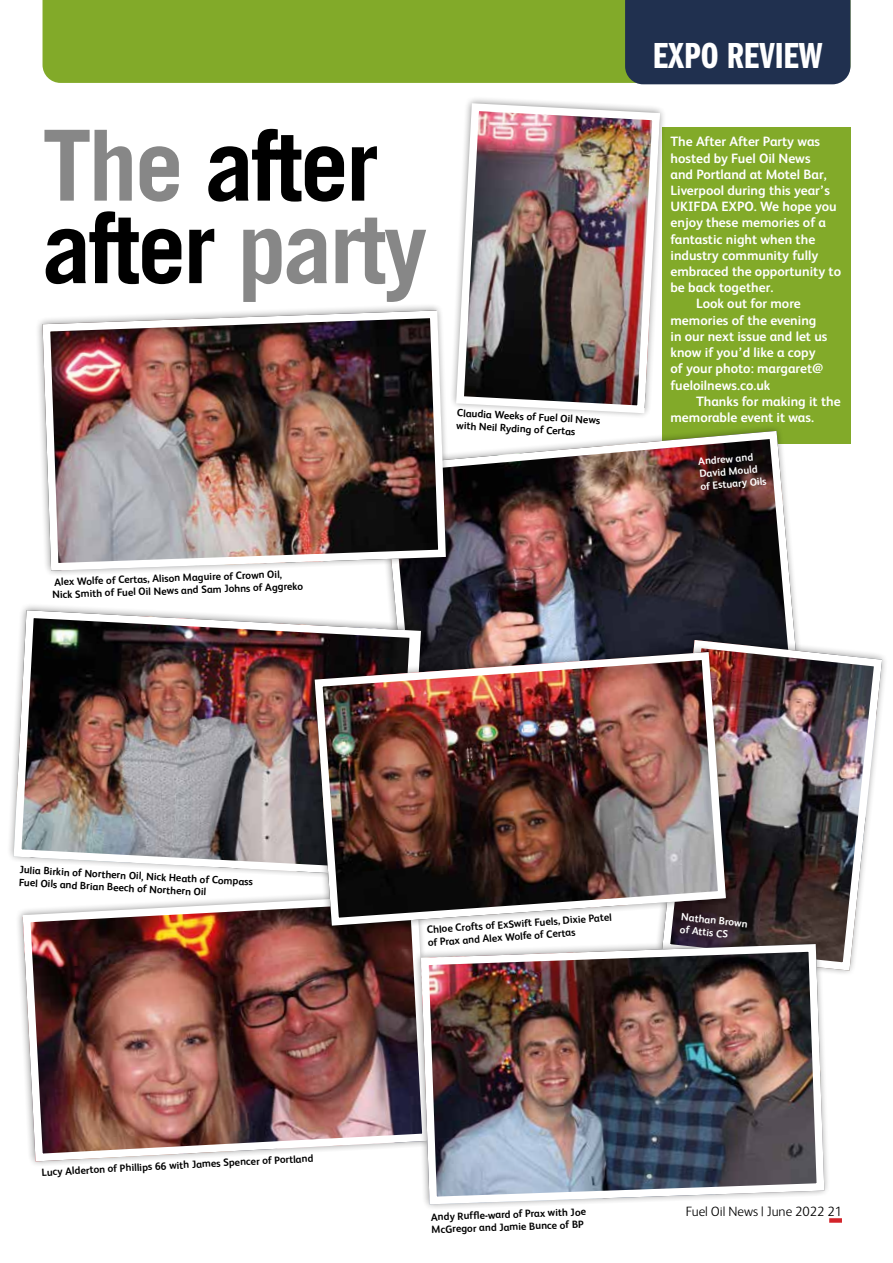
<style>
.page{position:relative;width:893px;height:1263px;background:#fff}
.page>*{position:absolute;margin:0;border:0;box-sizing:border-box;transform-origin:0 0}
.t1{font:700 98.1px/82.5px "Trade Gothic LT Std";letter-spacing:-.03em;color:#000}
.t2{font:37.5px "Franklin Gothic LT Pro Dm Cm";color:#fff}
.t3{font:700 13.5px "FS Albert";color:#fff}
.t4{font:300 13.5px "FS Albert";color:#000}
.t5{font:700 10.5px/12.6px "FS Albert";color:#000}
.t6{font:700 10.5px/12.6px "FS Albert";color:#fff}
.s1{color:#878787}
</style>
<div class="page">
<div style="left:829px;top:1218px;width:13px;height:5px;background:#d3232a"></div>
<div style="left:662px;top:128px;width:188px;height:316px;background:#82aa29"></div>
<img style="left:388px;top:428px;width:410px;height:216px">
<svg style="left:653px;top:631px;width:145px;height:13px"></svg>
<img style="left:658px;top:636px;width:227px;height:337px">
<div style="left:43px;top:0;width:582px;height:83px;background:#82aa29"></div>
<div style="left:625px;top:0;width:225px;height:84px;background:#20304f"></div>
<img style="left:19px;top:896px;width:404px;height:269px">
<svg style="left:38px;top:306px;width:416px;height:272px"></svg>
<img style="left:39px;top:307px;width:411px;height:268px">
<svg style="left:448px;top:98px;width:220px;height:323px"></svg>
<img style="left:452px;top:99px;width:212px;height:318px">
<img style="left:10px;top:606px;width:415px;height:269px">
<svg style="left:413px;top:936px;width:419px;height:229px"></svg>
<img style="left:417px;top:940px;width:411px;height:268px">
<img style="left:306px;top:644px;width:428px;height:290px">
<img style="left:311px;top:648px;width:419px;height:282px">
<h1 class="t1" style="left:43px;top:123px;width:386px"><span class="s1">The</span> after after <span class="s1">party</span></h1>
<p class="t5" style="left:457px;top:406px;width:145px;rotate:3deg">Claudia Weeks of Fuel Oil News with Neil Ryding of Certas</p>
<p class="t5" style="left:52px;top:575px;width:252px;rotate:-2deg">Alex Wolfe of Certas, Alison Maguire of Crown Oil,<br>Nick Smith of Fuel Oil News and Sam Johns of Aggreko</p>
<h2 class="t2" style="left:653px;top:34px;width:171px">EXPO REVIEW</h2>
<p class="t3" style="left:670px;top:133px;width:151px">The After After Party was</p>
<p class="t3" style="left:670px;top:149px;width:142px">hosted by Fuel Oil News</p>
<p class="t3" style="left:670px;top:165px;width:158px">and Portland at Motel Bar,</p>
<p class="t3" style="left:670px;top:181px;width:161px">Liverpool during this year’s</p>
<p class="t3" style="left:670px;top:197px;width:168px">UKIFDA EXPO. We hope you</p>
<p class="t3" style="left:670px;top:214px;width:157px">enjoy these memories of a</p>
<p class="t3" style="left:670px;top:230px;width:146px">fantastic night when the</p>
<p class="t3" style="left:670px;top:246px;width:149px">industry community fully</p>
<p class="t3" style="left:670px;top:262px;width:172px">embraced the opportunity to</p>
<p class="t3" style="left:670px;top:278px;width:104px">be back together.</p>
<p class="t3" style="left:696px;top:295px;width:106px">Look out for more</p>
<p class="t3" style="left:670px;top:311px;width:148px">memories of the evening</p>
<p class="t3" style="left:670px;top:327px;width:158px">in our next issue and let us</p>
<p class="t3" style="left:670px;top:343px;width:147px">know if you’d like a copy</p>
<p class="t3" style="left:670px;top:359px;width:154px">of your photo: margaret@</p>
<p class="t3" style="left:670px;top:376px;width:102px">fueloilnews.co.uk</p>
<p class="t3" style="left:696px;top:392px;width:146px">Thanks for making it the</p>
<p class="t3" style="left:670px;top:408px;width:145px">memorable event it was.</p>
<p class="t6" style="left:698px;top:455px;width:68px;rotate:-5deg">Andrew and<br>David Mould of Estuary Oils</p>
<p class="t5" style="left:20px;top:863px;width:235px;rotate:3deg">Julia Birkin of Northern Oil, Nick Heath of Compass<br>Fuel Oils and Brian Beech of Northern Oil</p>
<p class="t5" style="left:41px;top:1165px;width:274px;rotate:-3deg">Lucy Alderton of Phillips 66 with James Spencer of Portland</p>
<p class="t5" style="left:426px;top:923px;width:187px;rotate:-4deg">Chloe Crofts of ExSwift Fuels, Dixie Patel</p>
<p class="t5" style="left:427px;top:936px;width:149px;rotate:-4deg">of Prax and Alex Wolfe of Certas</p>
<p class="t6" style="left:682px;top:910px;width:68px;rotate:6deg">Nathan Brown</p>
<p class="t6" style="left:681px;top:922px;width:50px;rotate:6deg">of Attis CS</p>
<p class="t5" style="left:431px;top:1210px;width:157px;rotate:-2deg">Andy Ruffl e-ward of Prax with Joe<br>McGregor and Jamie Bunce of BP</p>
<p class="t4" style="left:686px;top:1202px;width:158px">Fuel Oil News | June 2022 21</p>
</div>
